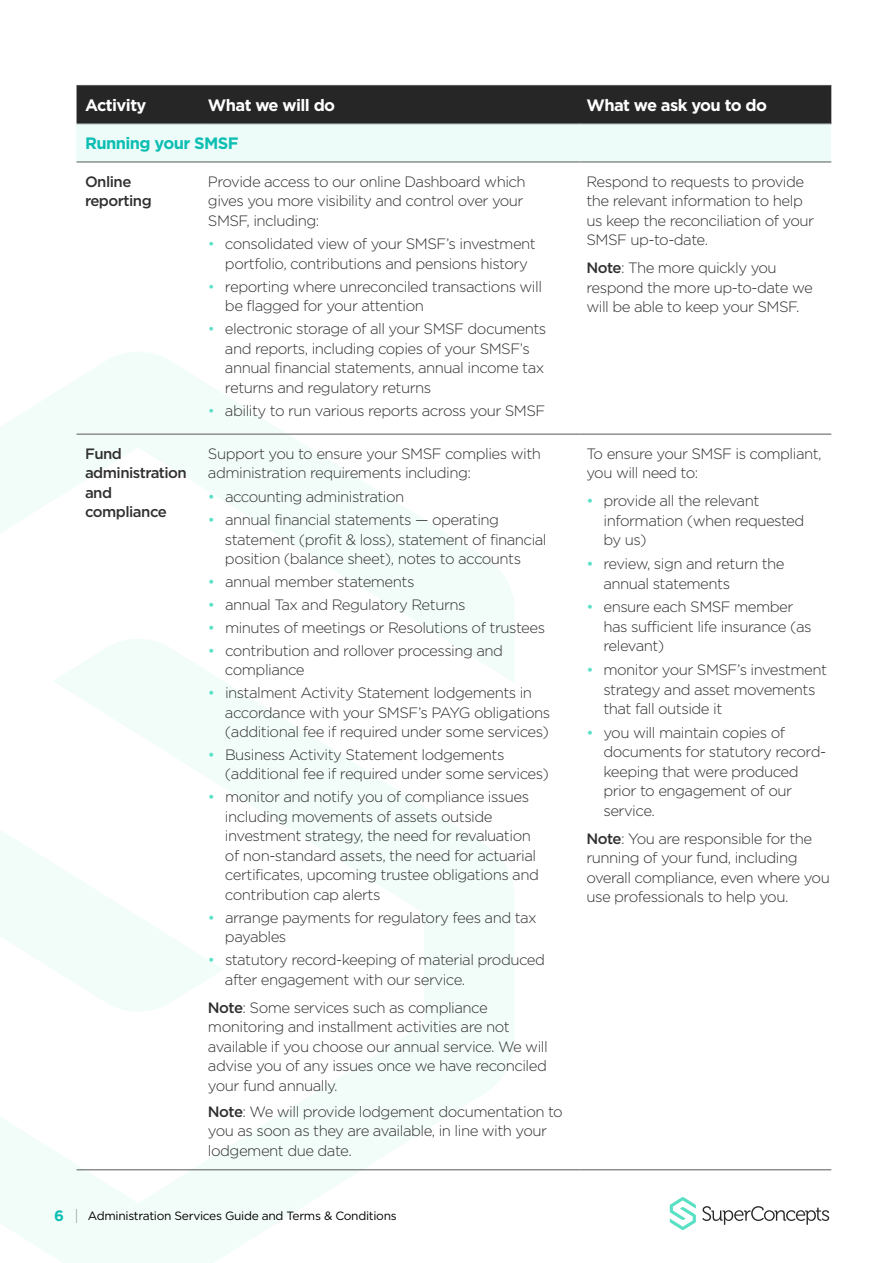
<style>
.page{position:relative;width:893px;height:1263px;background:#fff}
.page>*{position:absolute;margin:0;border:0;box-sizing:border-box;transform-origin:0 0}
.Body_text_1{font:700 16.5px "Gotham";letter-spacing:-.035em;color:#fff}
.Body_text_1-2{font:700 16.5px "Gotham";letter-spacing:-.035em;color:#0dbeb3}
.Bullets{font:300 15px/19.5px "Gotham";letter-spacing:-.035em;color:#312f30}
.Table_body_text_1{font:300 15px/19.5px "Gotham";letter-spacing:-.035em;color:#312f30}
.Body_text_1-3{font:300 15px/19.5px "Gotham";letter-spacing:-.035em;color:#312f30}
.Body_text_1-4{font:500 15px/19.5px "Gotham";letter-spacing:-.035em;color:#312f30}
.t1{font:12px "Gotham";letter-spacing:-.025em;color:#000}
.s1{color:#5ae1c7}
.s2{font-weight:500}
.s3{font-weight:400;color:#5ae1c7}
.s4{font-weight:700;font-size:15px;color:#0dbeb3}
.s5{font-weight:300;font-size:15px;color:#939598}
</style>
<div class="page">
<svg style="left:0;top:352px;width:514px;height:287px"></svg>
<svg style="left:0;top:639px;width:514px;height:624px"></svg>
<svg style="left:670px;top:1197px;width:26px;height:33px"></svg>
<svg style="left:702px;top:1206px;width:127px;height:19px"></svg>
<div style="left:77px;top:86px;width:754px;height:37px;background:#262626"></div>
<div style="left:77px;top:124px;width:754px;height:38px;background:#eefcf9"></div>
<hr style="left:77px;top:85px;width:125px;height:1px;background:#57585a">
<hr style="left:202px;top:85px;width:378px;height:1px;background:#57585a">
<hr style="left:580px;top:85px;width:251px;height:1px;background:#57585a">
<hr style="left:77px;top:123px;width:125px;height:1px;background:#57585a">
<hr style="left:202px;top:123px;width:378px;height:1px;background:#57585a">
<hr style="left:580px;top:123px;width:251px;height:1px;background:#57585a">
<hr style="left:77px;top:162px;width:125px;height:1px;background:#57585a">
<hr style="left:202px;top:162px;width:378px;height:1px;background:#57585a">
<hr style="left:580px;top:162px;width:251px;height:1px;background:#57585a">
<hr style="left:77px;top:434px;width:125px;height:1px;background:#57585a">
<hr style="left:202px;top:434px;width:378px;height:1px;background:#57585a">
<hr style="left:580px;top:434px;width:251px;height:1px;background:#57585a">
<hr style="left:77px;top:1169px;width:125px;height:1px;background:#57585a">
<hr style="left:202px;top:1169px;width:378px;height:1px;background:#57585a">
<hr style="left:580px;top:1169px;width:251px;height:1px;background:#57585a">
<p class="Body_text_1" style="left:85px;top:96px;width:63px">Activity</p>
<p class="Body_text_1" style="left:208px;top:96px;width:129px">What we will do</p>
<p class="Body_text_1" style="left:586px;top:96px;width:182px">What we ask you to do</p>
<p class="Body_text_1-2" style="left:85px;top:134px;width:155px">Running your SMSF</p>
<p class="Body_text_1-4" style="left:85px;top:171px;width:68px">Online reporting</p>
<p class="Table_body_text_1" style="left:208px;top:171px;width:319px">Provide access to our online Dashboard which gives you more visibility and control over your<br>SMSF, including:</p>
<p class="Bullets" style="left:208px;top:234px;width:329px;text-align:center"><span class="s1">•</span> consolidated view of your SMSF’s investment portfolio, contributions and pensions history</p>
<p class="Bullets" style="left:225px;top:277px;width:319px;text-indent:-17px"><span class="s1">•</span> reporting where unreconciled transactions will be flagged for your attention</p>
<p class="Bullets" style="left:225px;top:319px;width:323px;text-indent:-17px"><span class="s1">•</span> electronic storage of all your SMSF documents and reports, including copies of your SMSF’s annual financial statements, annual income tax returns and regulatory returns</p>
<p class="Bullets" style="left:208px;top:400px;width:339px"><span class="s1">•</span> ability to run various reports across your SMSF</p>
<p class="Table_body_text_1" style="left:586px;top:171px;width:229px">Respond to requests to provide the relevant information to help us keep the reconciliation of your<br>SMSF up-to-date.</p>
<p class="Table_body_text_1" style="left:586px;top:258px;width:228px"><span class="s2">Note</span>: The more quickly you respond the more up-to-date we will be able to keep your SMSF.</p>
<p class="Body_text_1-4" style="left:85px;top:444px;width:103px">Fund administration and compliance</p>
<p class="Table_body_text_1" style="left:208px;top:444px;width:334px">Support you to ensure your SMSF complies with administration requirements including:</p>
<p class="Bullets" style="left:208px;top:487px;width:198px"><span class="s3">•</span> accounting administration</p>
<p class="Bullets" style="left:225px;top:510px;width:323px;text-indent:-17px"><span class="s3">•</span> annual financial statements — operating statement (profit &amp; loss), statement of financial position (balance sheet), notes to accounts</p>
<p class="Bullets" style="left:208px;top:572px;width:208px"><span class="s3">•</span> annual member statements</p>
<p class="Bullets" style="left:208px;top:595px;width:259px"><span class="s3">•</span> annual Tax and Regulatory Returns</p>
<p class="Bullets" style="left:208px;top:617px;width:339px"><span class="s3">•</span> minutes of meetings or Resolutions of trustees</p>
<p class="Bullets" style="left:225px;top:640px;width:280px;text-indent:-17px"><span class="s3">•</span> contribution and rollover processing and compliance</p>
<p class="Bullets" style="left:225px;top:683px;width:327px;text-indent:-17px"><span class="s3">•</span> instalment Activity Statement lodgements in accordance with your SMSF’s PAYG obligations (additional fee if required under some services)</p>
<p class="Bullets" style="left:225px;top:745px;width:325px;text-indent:-17px"><span class="s3">•</span> Business Activity Statement lodgements (additional fee if required under some services)</p>
<p class="Bullets" style="left:225px;top:787px;width:315px;text-indent:-17px"><span class="s3">•</span> monitor and notify you of compliance issues including movements of assets outside investment strategy, the need for revaluation of non-standard assets, the need for actuarial certificates, upcoming trustee obligations and contribution cap alerts</p>
<p class="Bullets" style="left:225px;top:907px;width:313px;text-indent:-17px"><span class="s3">•</span> arrange payments for regulatory fees and tax payables</p>
<p class="Bullets" style="left:225px;top:950px;width:322px;text-indent:-17px"><span class="s3">•</span> statutory record-keeping of material produced after engagement with our service.</p>
<p class="Bullets" style="left:208px;top:997px;width:341px"><span class="s2">Note</span>: Some services such as compliance monitoring and installment activities are not available if you choose our annual service. We will advise you of any issues once we have reconciled your fund annually.</p>
<p class="Body_text_1-3" style="left:208px;top:1101px;width:356px"><span class="s2">Note</span>: We will provide lodgement documentation to you as soon as they are available, in line with your lodgement due date.</p>
<p class="t1" style="left:54px;top:1208px;width:344px"><span class="s4">6</span> <span class="s5">|</span> Administration Services Guide and Terms &amp; Conditions</p>
<p class="Table_body_text_1" style="left:586px;top:444px;width:237px">To ensure your SMSF is compliant, you will need to:</p>
<p class="Bullets" style="left:603px;top:491px;width:202px;text-indent:-17px"><span class="s3">•</span> provide all the relevant information (when requested by us)</p>
<p class="Bullets" style="left:603px;top:554px;width:183px;text-indent:-17px"><span class="s3">•</span> review, sign and return the annual statements</p>
<p class="Bullets" style="left:603px;top:597px;width:210px;text-indent:-17px"><span class="s3">•</span> ensure each SMSF member has sufficient life insurance (as relevant)</p>
<p class="Bullets" style="left:603px;top:660px;width:225px;text-indent:-17px"><span class="s3">•</span> monitor your SMSF’s investment strategy and asset movements that fall outside it</p>
<p class="Bullets" style="left:603px;top:723px;width:224px;text-indent:-17px"><span class="s3">•</span> you will maintain copies of documents for statutory record&shy;keeping that were produced prior to engagement of our service.</p>
<p class="Body_text_1-3" style="left:586px;top:829px;width:245px"><span class="s2">Note</span>: You are responsible for the running of your fund, including overall compliance, even where you use professionals to help you.</p>
</div>
